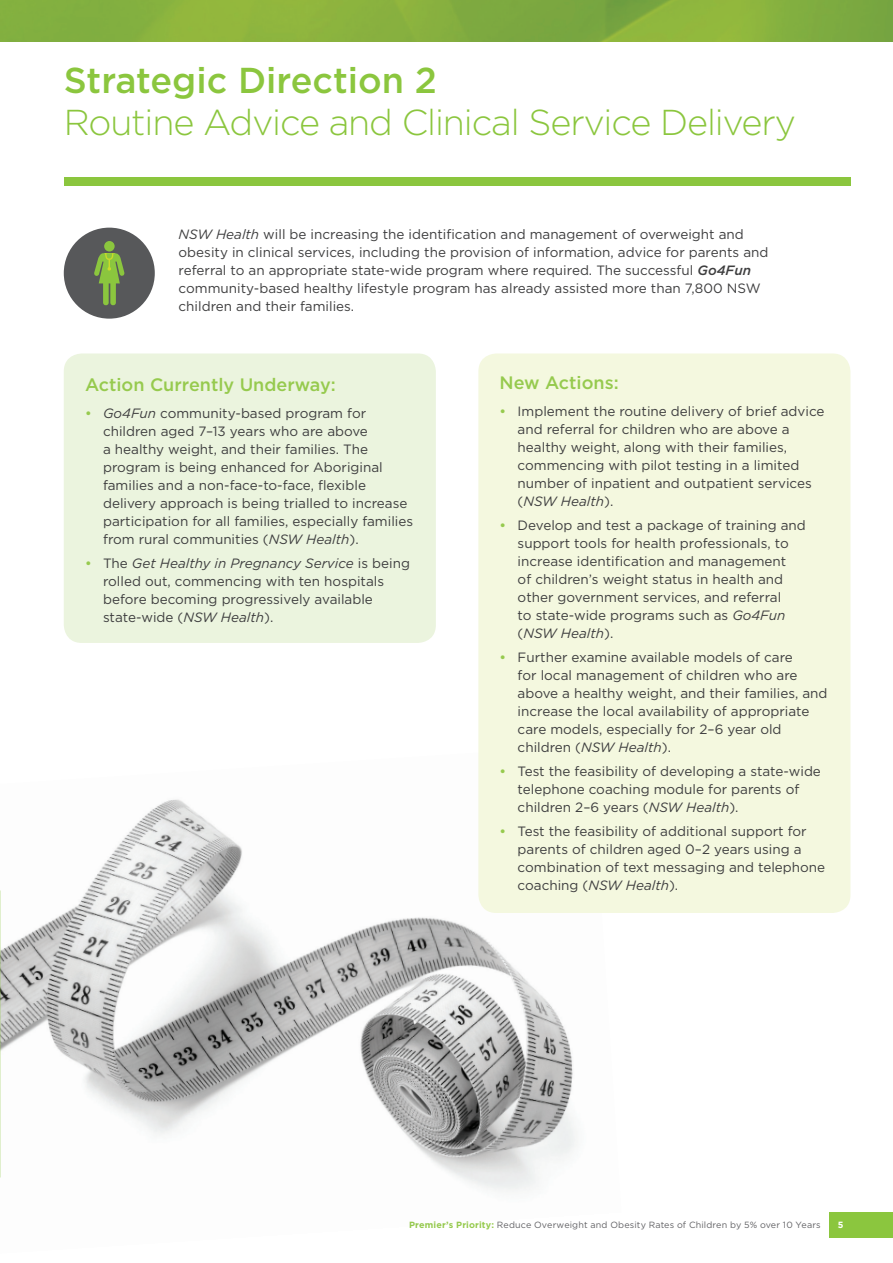
<style>
.page{position:relative;width:893px;height:1263px;background:#fff}
.page>*{position:absolute;margin:0;border:0;box-sizing:border-box;transform-origin:0 0}
.Page_Heading{font:300 36px/42px "Gotham";letter-spacing:-.03em;color:#8bc63e}
.Actions_Heading{font:500 18px "Gotham";color:#96ca4e}
.Body_Copy{font:13.5px/18px "Gotham";color:#3e3e3f}
.t1{font:9px "Gotham";letter-spacing:.015em;color:#636366}
.t2{font:700 9px "Gotham";color:#fff}
.s1{font-weight:500}
.s2{font-style:italic}
.s3{font-weight:500;font-style:italic}
.s4{font-weight:500;color:#96ca4e}
.s5{font-weight:700;color:#96ca4e}
</style>
<div class="page">
<img style="left:0;top:0;width:893px;height:42px">
<div style="left:829px;top:1212px;width:64px;height:25px;background:#8bc63e"></div>
<img style="left:0;top:799px;width:576px;height:393px">
<div style="left:64px;top:353px;width:372px;height:290px;background:#ebf4de;border-radius:18px"></div>
<div style="left:64px;top:177px;width:786px;height:9px;background:#8bc63e"></div>
<div style="left:478px;top:353px;width:372px;height:560px;background:#f4f8df;border-radius:18px"></div>
<div style="left:64px;top:228px;width:91px;height:91px;background:#57585a;border-radius:50%"></div>
<div style="left:104px;top:241px;width:11px;height:10px;background:#8bc63e;border-radius:50%"></div>
<svg style="left:94px;top:253px;width:31px;height:53px"></svg>
<p class="Page_Heading" style="left:64px;top:59px;width:734px"><span class="s1">Strategic Direction 2<br></span>Routine Advice and Clinical Service Delivery</p>
<p class="Body_Copy" style="left:179px;top:225px;width:591px"><span class="s2">NSW Health</span> will be increasing the identification and management of overweight and obesity in clinical services, including the provision of information, advice for parents and referral to an appropriate state-wide program where required. The successful <span class="s3">Go4Fun </span>community-based healthy lifestyle program has already assisted more than 7,800 NSW children and their families.</p>
<p class="Actions_Heading" style="left:85px;top:374px;width:252px">Action Currently Underway:</p>
<p class="Body_Copy" style="left:103px;top:404px;width:312px;text-indent:-18px"><span class="s4">•</span> <span class="s2">Go4Fun</span> community-based program for children aged 7–13 years who are above<br>a healthy weight, and their families. The program is being enhanced for Aboriginal families and a non-face-to-face, flexible delivery approach is being trialled to increase participation for all families, especially families from rural communities (<span class="s2">NSW Health</span>).</p>
<p class="Body_Copy" style="left:103px;top:554px;width:308px;text-indent:-18px"><span class="s4">•</span> The <span class="s2">Get Healthy in Pregnancy Service</span> is being rolled out, commencing with ten hospitals before becoming progressively available state-wide (<span class="s2">NSW Health</span>).</p>
<p class="Actions_Heading" style="left:500px;top:373px;width:121px">New Actions:</p>
<p class="Body_Copy" style="left:518px;top:402px;width:308px;text-indent:-18px"><span class="s4">•</span> Implement the routine delivery of brief advice and referral for children who are above a healthy weight, along with their families, commencing with pilot testing in a limited number of inpatient and outpatient services (<span class="s2">NSW Health</span>).</p>
<p class="Body_Copy" style="left:518px;top:516px;width:290px;text-indent:-18px"><span class="s4">•</span> Develop and test a package of training and support tools for health professionals, to increase identification and management<br>of children’s weight status in health and other government services, and referral<br>to state-wide programs such as <span class="s2">Go4Fun </span>(<span class="s2">NSW Health</span>).</p>
<p class="Body_Copy" style="left:518px;top:648px;width:311px;text-indent:-18px"><span class="s4">•</span> Further examine available models of care<br>for local management of children who are above a healthy weight, and their families, and increase the local availability of appropriate care models, especially for 2–6 year old children (<span class="s2">NSW Health</span>).</p>
<p class="Body_Copy" style="left:518px;top:762px;width:305px;text-indent:-18px"><span class="s4">•</span> Test the feasibility of developing a state-wide telephone coaching module for parents of children 2–6 years (<span class="s2">NSW Health</span>).</p>
<p class="Body_Copy" style="left:518px;top:822px;width:309px;text-indent:-18px"><span class="s4">•</span> Test the feasibility of additional support for parents of children aged 0–2 years using a combination of text messaging and telephone coaching (<span class="s2">NSW Health</span>).</p>
<p class="t1" style="left:409px;top:1220px;width:413px"><span class="s5">Premier’s Priority:</span> Reduce Overweight and Obesity Rates of Children by 5% over 10 Years</p>
<p class="t2" style="left:838px;top:1219px;width:7px">5</p>
</div>
